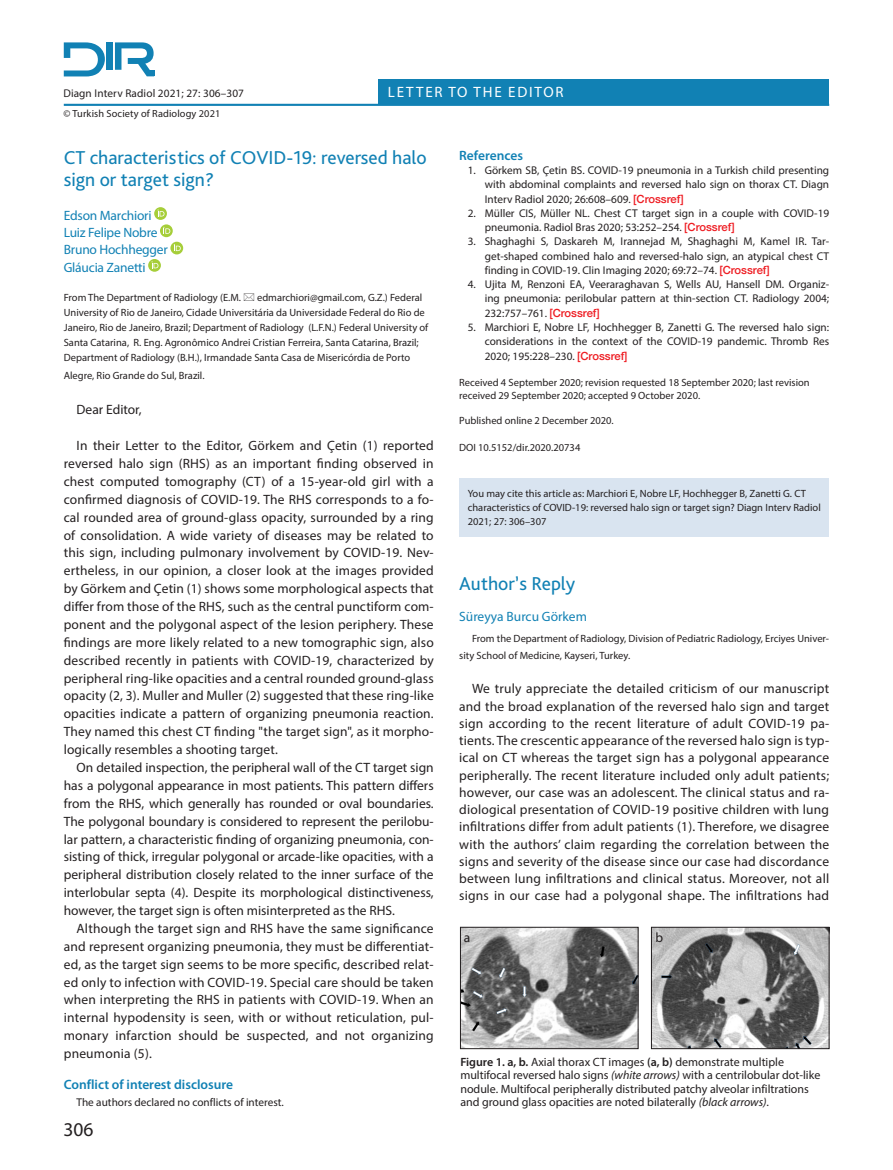
<style>
.page{position:relative;width:893px;height:1170px;background:#fff}
.page>*{position:absolute;margin:0;border:0;box-sizing:border-box;transform-origin:0 0}
.t1{font:19.5px/22.5px "Bliss Pro";color:#1181b4}
.t2{font:19.5px "Myriad Pro";color:#231f20}
.t3{font:15px "Myriad Pro";letter-spacing:.12em;color:#fff}
.t4{font:13.5px/17.9px "Myriad Pro";letter-spacing:.01em;color:#231f20;text-align:justify}
.t5{font:13.5px "Myriad Pro";letter-spacing:-.015em;color:#1181b4}
.Body{font:600 13.5px "Myriad Pro";color:#1181b4}
.t6{font:12px/13.5px "Myriad Pro";color:#231f20}
.t7{font:11.25px/14.2px "Myriad Pro";color:#231f20;text-align:justify}
.t8{font:10.5px/15px "Myriad Pro";color:#231f20}
.t9{font:10.35px "Myriad Pro";letter-spacing:.01em;color:#231f20}
.s1{font-family:"Helvetica Neue";font-weight:500;color:#ee1d23}
.s2{font-weight:600}
.s3{font-style:italic}
</style>
<div class="page">
<div style="left:378px;top:79px;width:451px;height:26px;background:#1181b4"></div>
<hr style="left:64px;top:104px;width:765px;height:2px;background:#1181b4">
<div style="left:147px;top:70px;width:8px;height:6px;background:#1181b4"></div>
<div style="left:106px;top:42px;width:7px;height:28px;background:#1181b4"></div>
<svg style="left:64px;top:42px;width:41px;height:34px"></svg>
<svg style="left:115px;top:42px;width:39px;height:34px"></svg>
<svg style="left:154px;top:207px;width:13px;height:13px"></svg>
<svg style="left:158px;top:209px;width:6px;height:7px"></svg>
<svg style="left:160px;top:224px;width:13px;height:13px"></svg>
<svg style="left:163px;top:227px;width:7px;height:7px"></svg>
<svg style="left:170px;top:242px;width:13px;height:12px"></svg>
<svg style="left:174px;top:244px;width:7px;height:7px"></svg>
<svg style="left:148px;top:259px;width:13px;height:13px"></svg>
<svg style="left:152px;top:261px;width:6px;height:7px"></svg>
<div style="left:459px;top:478px;width:370px;height:58px;background:#d9e4f0"></div>
<img style="left:462px;top:929px;width:174px;height:117px">
<div style="left:460px;top:927px;width:178px;height:121px;border:1px solid #231f20"></div>
<img style="left:653px;top:929px;width:174px;height:117px">
<div style="left:651px;top:927px;width:178px;height:121px;border:1px solid #231f20"></div>
<p class="t7" style="left:63px;top:86px;width:182px">Diagn Interv Radiol 2021; 27: 306–307</p>
<p class="t9" style="left:63px;top:107px;width:159px">© Turkish Society of Radiology 2021</p>
<p class="t3" style="left:388px;top:83px;width:177px">LETTER TO THE EDITOR</p>
<p class="t1" style="left:64px;top:145px;width:365px">CT characteristics of COVID-19: reversed halo sign or target sign?</p>
<p class="t5" style="left:64px;top:207px;width:89px">Edson Marchiori</p>
<p class="t5" style="left:64px;top:224px;width:95px">Luiz Felipe Nobre</p>
<p class="t5" style="left:64px;top:241px;width:106px">Bruno Hochhegger</p>
<p class="t5" style="left:64px;top:259px;width:83px">Gláucia Zanetti</p>
<p class="t8" style="left:64px;top:290px;width:179px">From The Department of Radiology (E.M.</p>
<p class="t8" style="left:64px;top:290px;width:366px;text-indent:193px">edmarchiori@gmail.com, G.Z.) Federal University of Rio de Janeiro, Cidade Universitária da Universidade Federal do Rio de Janeiro, Rio de Janeiro, Brazil; Department of Radiology (L.F.N.) Federal University of Santa Catarina, R. Eng. Agronômico Andrei Cristian Ferreira, Santa Catarina, Brazil; Department of Radiology (B.H.), Irmandade Santa Casa de Misericórdia de Porto</p>
<p class="t8" style="left:64px;top:367px;width:142px">Alegre, Rio Grande do Sul, Brazil.</p>
<p class="t4" style="left:77px;top:400px;width:67px">Dear Editor,</p>
<p class="t4" style="left:64px;top:436px;width:371px;text-indent:13px">In their Letter to the Editor, Görkem and Çetin (1) reported reversed halo sign (RHS) as an important finding observed in chest computed tomography (CT) of a 15-year-old girl with a confirmed diagnosis of COVID-19. The RHS corresponds to a fo&shy;cal rounded area of ground-glass opacity, surrounded by a ring of consolidation. A wide variety of diseases may be related to this sign, including pulmonary involvement by COVID-19. Nev&shy;ertheless, in our opinion, a closer look at the images provided by Görkem and Çetin (1) shows some morphological aspects that differ from those of the RHS, such as the central punctiform com&shy;ponent and the polygonal aspect of the lesion periphery. These findings are more likely related to a new tomographic sign, also described recently in patients with COVID-19, characterized by peripheral ring-like opacities and a central rounded ground-glass opacity (2, 3). Muller and Muller (2) suggested that these ring-like opacities indicate a pattern of organizing pneumonia reaction.<br>They named this chest CT finding "the target sign", as it morpho&shy;logically resembles a shooting target.</p>
<p class="t4" style="left:64px;top:758px;width:371px;text-indent:13px">On detailed inspection, the peripheral wall of the CT target sign has a polygonal appearance in most patients. This pattern differs from the RHS, which generally has rounded or oval boundaries.<br>The polygonal boundary is considered to represent the perilobu&shy;lar pattern, a characteristic finding of organizing pneumonia, con&shy;sisting of thick, irregular polygonal or arcade-like opacities, with a peripheral distribution closely related to the inner surface of the interlobular septa (4). Despite its morphological distinctiveness, however, the target sign is often misinterpreted as the RHS.</p>
<p class="t4" style="left:64px;top:919px;width:371px;text-indent:13px">Although the target sign and RHS have the same significance and represent organizing pneumonia, they must be differentiat&shy;ed, as the target sign seems to be more specific, described relat&shy;ed only to infection with COVID-19. Special care should be taken when interpreting the RHS in patients with COVID-19. When an internal hypodensity is seen, with or without reticulation, pul&shy;monary infarction should be suspected, and not organizing pneumonia (5).</p>
<p class="Body" style="left:64px;top:1075px;width:171px">Conflict of interest disclosure</p>
<p class="t7" style="left:77px;top:1094px;width:209px">The authors declared no conflicts of interest.</p>
<p class="t2" style="left:64px;top:1116px;width:32px">306</p>
<p class="Body" style="left:459px;top:147px;width:65px">References</p>
<p class="t7" style="left:485px;top:163px;width:346px;text-indent:-17px">1. Görkem SB, Çetin BS. COVID-19 pneumonia in a Turkish child presenting with abdominal complaints and reversed halo sign on thorax CT. Diagn Interv Radiol 2020; 26:608–609. <span class="s1">[Crossref]</span></p>
<p class="t7" style="left:485px;top:206px;width:346px;text-indent:-17px">2. Müller CIS, Müller NL. Chest CT target sign in a couple with COVID-19 pneumonia. Radiol Bras 2020; 53:252–254. <span class="s1">[Crossref]</span></p>
<p class="t7" style="left:485px;top:234px;width:346px;text-indent:-17px">3. Shaghaghi S, Daskareh M, Irannejad M, Shaghaghi M, Kamel IR. Tar&shy;get-shaped combined halo and reversed-halo sign, an atypical chest CT finding in COVID-19. Clin Imaging 2020; 69:72–74. <span class="s1">[Crossref]</span></p>
<p class="t7" style="left:485px;top:277px;width:346px;text-indent:-17px">4. Ujita M, Renzoni EA, Veeraraghavan S, Wells AU, Hansell DM. Organiz&shy;ing pneumonia: perilobular pattern at thin-section CT. Radiology 2004; 232:757–761. <span class="s1">[Crossref]</span></p>
<p class="t7" style="left:485px;top:320px;width:346px;text-indent:-17px">5. Marchiori E, Nobre LF, Hochhegger B, Zanetti G. The reversed halo sign: considerations in the context of the COVID-19 pandemic. Thromb Res 2020; 195:228–230. <span class="s1">[Crossref]</span></p>
<p class="t8" style="left:459px;top:376px;width:352px;line-height:12.6px">Received 4 September 2020; revision requested 18 September 2020; last revision received 29 September 2020; accepted 9 October 2020.</p>
<p class="t8" style="left:459px;top:412px;width:156px">Published online 2 December 2020.</p>
<p class="t8" style="left:459px;top:439px;width:123px">DOI 10.5152/dir.2020.20734</p>
<p class="t8" style="left:468px;top:486px;width:355px;line-height:14.2px">You may cite this article as: Marchiori E, Nobre LF, Hochhegger B, Zanetti G. CT characteristics of COVID-19: reversed halo sign or target sign? Diagn Interv Radiol<br>2021; 27: 306–307</p>
<p class="t1" style="left:459px;top:571px;width:117px">Author’s Reply</p>
<p class="t5" style="left:459px;top:608px;width:129px">Süreyya Burcu Görkem</p>
<p class="t8" style="left:459px;top:629px;width:371px;line-height:17.2px;text-indent:13px">From the Department of Radiology, Division of Pediatric Radiology, Erciyes Univer&shy;sity School of Medicine, Kayseri, Turkey.</p>
<p class="t4" style="left:459px;top:680px;width:371px;line-height:17.2px;text-indent:13px">We truly appreciate the detailed criticism of our manuscript and the broad explanation of the reversed halo sign and target sign according to the recent literature of adult COVID-19 pa&shy;tients. The crescentic appearance of the reversed halo sign is typ&shy;ical on CT whereas the target sign has a polygonal appearance peripherally. The recent literature included only adult patients; however, our case was an adolescent. The clinical status and ra&shy;diological presentation of COVID-19 positive children with lung infiltrations differ from adult patients (1). Therefore, we disagree with the authors’ claim regarding the correlation between the signs and severity of the disease since our case had discordance between lung infiltrations and clinical status. Moreover, not all signs in our case had a polygonal shape. The infiltrations had</p>
<p class="t4" style="left:464px;top:927px;width:8px">a</p>
<p class="t4" style="left:655px;top:927px;width:9px">b</p>
<p class="t6" style="left:460px;top:1054px;width:362px"><span class="s2">Figure 1. a, b.</span> Axial thorax CT images <span class="s2">(a, b)</span> demonstrate multiple multifocal reversed halo signs <span class="s3">(white arrows)</span> with a centrilobular dot-like nodule. Multifocal peripherally distributed patchy alveolar infiltrations and ground glass opacities are noted bilaterally <span class="s3">(black arrows)</span>.</p>
</div>
